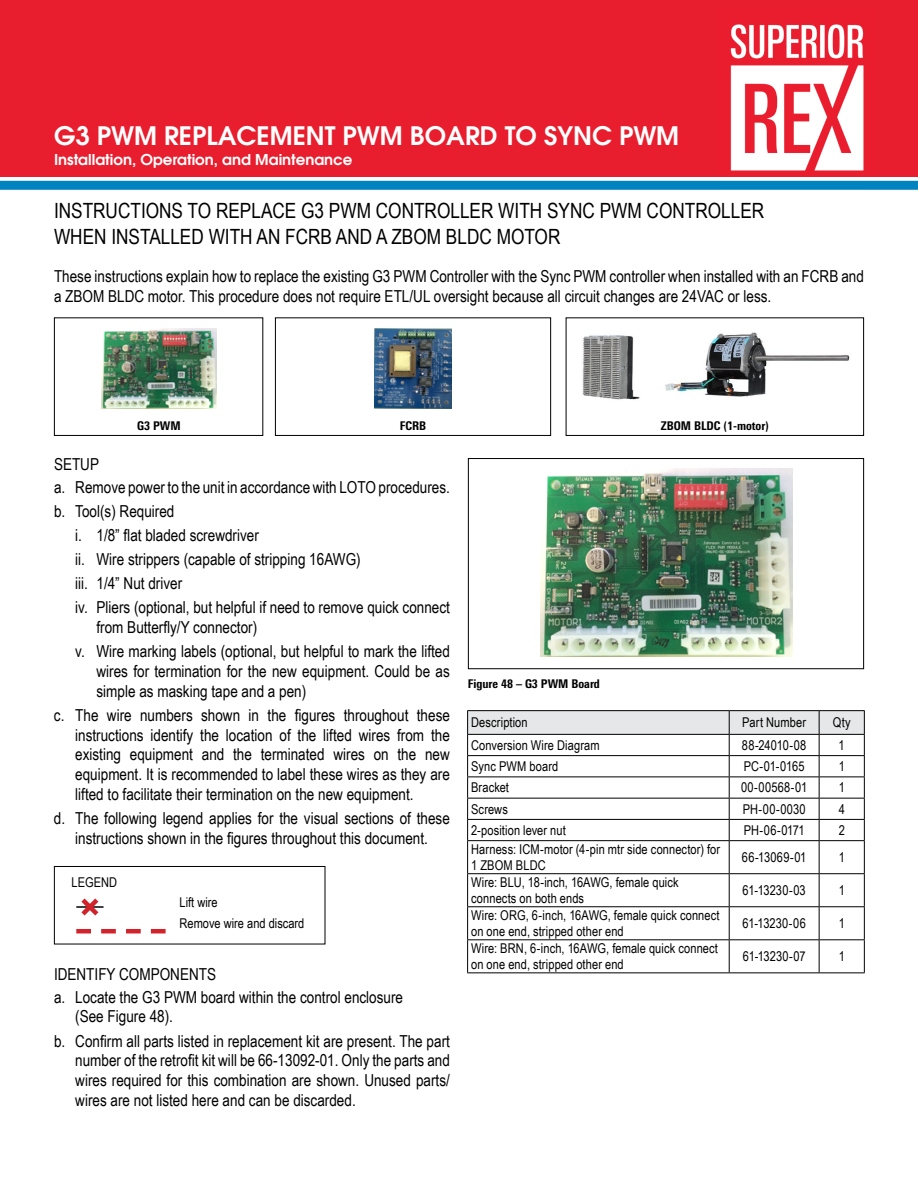
<style>
.page{position:relative;width:918px;height:1188px;background:#fff}
.page>*{position:absolute;margin:0;border:0;box-sizing:border-box;transform-origin:0 0}
.t1{font:600 25.5px "Avant Garde";color:#fff}
.t2{font:21px/25.2px "Arial Narrow";color:#000}
.t3{font:16.5px/19.8px "Arial Narrow";color:#000}
.t4{font:600 15px "Avant Garde";color:#fff}
.t5{font:13.5px/16.2px "Arial Narrow";letter-spacing:.005em;color:#000}
.t6{font:800 condensed 12px "LT Univers";color:#000}
</style>
<div class="page">
<div style="left:0;top:0;width:918px;height:177px;background:#e81d2d"></div>
<img style="left:730px;top:24px;width:134px;height:147px">
<div style="left:0;top:181px;width:918px;height:9px;background:#0083bf"></div>
<hr style="left:467px;top:710px;width:262px;height:1px;background:#000">
<hr style="left:729px;top:710px;width:90px;height:1px;background:#000">
<hr style="left:819px;top:710px;width:46px;height:1px;background:#000">
<svg style="left:467px;top:711px;width:398px;height:129px"></svg>
<hr style="left:467px;top:840px;width:262px;height:1px;background:#000">
<hr style="left:467px;top:841px;width:1px;height:32px;background:#000">
<hr style="left:729px;top:840px;width:90px;height:1px;background:#000">
<hr style="left:729px;top:841px;width:1px;height:32px;background:#000">
<hr style="left:819px;top:840px;width:46px;height:1px;background:#000">
<hr style="left:819px;top:841px;width:1px;height:32px;background:#000">
<hr style="left:864px;top:841px;width:1px;height:32px;background:#000">
<hr style="left:467px;top:873px;width:262px;height:1px;background:#000">
<hr style="left:467px;top:874px;width:1px;height:32px;background:#000">
<hr style="left:729px;top:873px;width:90px;height:1px;background:#000">
<hr style="left:729px;top:874px;width:1px;height:32px;background:#000">
<hr style="left:819px;top:873px;width:46px;height:1px;background:#000">
<hr style="left:819px;top:874px;width:1px;height:32px;background:#000">
<hr style="left:864px;top:874px;width:1px;height:32px;background:#000">
<hr style="left:467px;top:906px;width:262px;height:1px;background:#000">
<hr style="left:467px;top:907px;width:1px;height:32px;background:#000">
<hr style="left:729px;top:906px;width:90px;height:1px;background:#000">
<hr style="left:729px;top:907px;width:1px;height:32px;background:#000">
<hr style="left:819px;top:906px;width:46px;height:1px;background:#000">
<hr style="left:819px;top:907px;width:1px;height:32px;background:#000">
<hr style="left:864px;top:907px;width:1px;height:32px;background:#000">
<hr style="left:467px;top:939px;width:262px;height:1px;background:#000">
<hr style="left:467px;top:940px;width:1px;height:32px;background:#000">
<hr style="left:729px;top:939px;width:90px;height:1px;background:#000">
<hr style="left:729px;top:940px;width:1px;height:32px;background:#000">
<hr style="left:819px;top:939px;width:46px;height:1px;background:#000">
<hr style="left:819px;top:940px;width:1px;height:32px;background:#000">
<hr style="left:864px;top:940px;width:1px;height:32px;background:#000">
<hr style="left:467px;top:972px;width:262px;height:1px;background:#000">
<hr style="left:729px;top:972px;width:90px;height:1px;background:#000">
<hr style="left:819px;top:972px;width:46px;height:1px;background:#000">
<img style="left:582px;top:335px;width:58px;height:65px">
<img style="left:665px;top:332px;width:185px;height:66px">
<img style="left:540px;top:469px;width:253px;height:188px">
<div style="left:468px;top:458px;width:396px;height:211px;border:1px solid #000"></div>
<svg style="left:76px;top:929px;width:90px;height:4px"></svg>
<hr style="left:76px;top:906px;width:28px;height:2px;background:#000">
<svg style="left:77px;top:898px;width:26px;height:18px"></svg>
<div style="left:54px;top:866px;width:271px;height:78px;border:1px solid #000"></div>
<img style="left:102px;top:329px;width:114px;height:79px">
<div style="left:54px;top:317px;width:209px;height:119px;border:1px solid #000"></div>
<div style="left:275px;top:317px;width:276px;height:119px;border:1px solid #000"></div>
<div style="left:566px;top:317px;width:298px;height:119px;border:1px solid #000"></div>
<img style="left:375px;top:329px;width:77px;height:79px">
<h1 class="t1" style="left:54px;top:119px;width:627px">G3 PWM REPLACEMENT PWM BOARD TO SYNC PWM</h1>
<p class="t4" style="left:54px;top:150px;width:300px">Installation, Operation, and Maintenance</p>
<p class="t2" style="left:54px;top:198px;width:712px">INSTRUCTIONS TO REPLACE G3 PWM CONTROLLER WITH SYNC PWM CONTROLLER<br>WHEN INSTALLED WITH AN FCRB AND A ZBOM BLDC MOTOR</p>
<p class="t3" style="left:54px;top:265px;width:812px">These instructions explain how to replace the existing G3 PWM Controller with the Sync PWM controller when installed with an FCRB and a ZBOM BLDC motor. This procedure does not require ETL/UL oversight because all circuit changes are 24VAC or less.</p>
<p class="t3" style="left:54px;top:454px;width:47px">SETUP</p>
<p class="t6" style="left:137px;top:418px;width:45px">G3 PWM</p>
<p class="t6" style="left:400px;top:418px;width:28px">FCRB</p>
<p class="t6" style="left:661px;top:418px;width:109px">ZBOM BLDC (1-motor)</p>
<p class="t3" style="left:54px;top:477px;width:395px">a. Remove power to the unit in accordance with LOTO procedures.</p>
<p class="t3" style="left:54px;top:501px;width:122px">b. Tool(s) Required</p>
<p class="t3" style="left:75px;top:525px;width:185px">i. 1/8” flat bladed screwdriver</p>
<p class="t3" style="left:75px;top:549px;width:287px">ii. Wire strippers (capable of stripping 16AWG)</p>
<p class="t3" style="left:75px;top:573px;width:108px">iii. 1/4” Nut driver</p>
<p class="t3" style="left:75px;top:597px;width:376px">iv. Pliers (optional, but helpful if need to remove quick connect</p>
<p class="t3" style="left:75px;top:615px;width:376px;line-height:24px;text-indent:21px">from Butterfly/Y connector)<br>v. Wire marking labels (optional, but helpful to mark the lifted</p>
<p class="t3" style="left:97px;top:661px;width:355px">wires for termination for the new equipment. Could be as simple as masking tape and a pen)</p>
<p class="t3" style="left:75px;top:704px;width:376px;text-align:justify;text-indent:-21px">c. The wire numbers shown in the figures throughout these instructions identify the location of the lifted wires from the existing equipment and the terminated wires on the new equipment. It is recommended to label these wires as they are lifted to facilitate their termination on the new equipment.</p>
<p class="t3" style="left:54px;top:808px;width:397px;text-align:center">d. The following legend applies for the visual sections of these instructions shown in the figures throughout this document.</p>
<p class="t5" style="left:72px;top:873px;width:47px">LEGEND</p>
<p class="t5" style="left:180px;top:892px;width:126px;line-height:20.4px">Lift wire<br>Remove wire and discard</p>
<p class="t3" style="left:54px;top:962px;width:351px;line-height:22.8px">IDENTIFY COMPONENTS<br>a. Locate the G3 PWM board within the control enclosure</p>
<p class="t3" style="left:54px;top:1004px;width:397px;line-height:24px;text-indent:21px">(See Figure 48).<br>b. Confirm all parts listed in replacement kit are present. The part</p>
<p class="t3" style="left:75px;top:1050px;width:376px;text-align:justify">number of the retrofit kit will be 66-13092-01. Only the parts and wires required for this combination are shown. Unused parts/ wires are not listed here and can be discarded.</p>
<p class="t6" style="left:468px;top:677px;width:133px">Figure 48 – G3 PWM Board</p>
<p class="t5" style="left:471px;top:714px;width:58px">Description</p>
<p class="t5" style="left:742px;top:714px;width:65px">Part Number</p>
<p class="t5" style="left:833px;top:714px;width:19px">Qty</p>
<p class="t5" style="left:471px;top:737px;width:130px">Conversion Wire Diagram</p>
<p class="t5" style="left:742px;top:737px;width:66px">88-24010-08</p>
<p class="t5" style="left:839px;top:737px;width:8px">1</p>
<p class="t5" style="left:471px;top:758px;width:89px">Sync PWM board</p>
<p class="t5" style="left:744px;top:758px;width:62px">PC-01-0165</p>
<p class="t5" style="left:839px;top:758px;width:8px">1</p>
<p class="t5" style="left:471px;top:779px;width:39px">Bracket</p>
<p class="t5" style="left:741px;top:779px;width:68px">00-00568-01</p>
<p class="t5" style="left:839px;top:779px;width:8px">1</p>
<p class="t5" style="left:471px;top:800px;width:38px">Screws</p>
<p class="t5" style="left:743px;top:800px;width:64px">PH-00-0030</p>
<p class="t5" style="left:839px;top:800px;width:8px">4</p>
<p class="t5" style="left:471px;top:822px;width:96px">2-position lever nut</p>
<p class="t5" style="left:744px;top:822px;width:63px">PH-06-0171</p>
<p class="t5" style="left:839px;top:822px;width:8px">2</p>
<p class="t5" style="left:471px;top:841px;width:251px">Harness: ICM-motor (4-pin mtr side connector) for<br>1 ZBOM BLDC</p>
<p class="t5" style="left:742px;top:849px;width:66px">66-13069-01</p>
<p class="t5" style="left:839px;top:849px;width:8px">1</p>
<p class="t5" style="left:471px;top:874px;width:209px">Wire: BLU, 18-inch, 16AWG, female quick connects on both ends</p>
<p class="t5" style="left:743px;top:882px;width:65px">61-13230-03</p>
<p class="t5" style="left:839px;top:882px;width:8px">1</p>
<p class="t5" style="left:471px;top:907px;width:250px">Wire: ORG, 6-inch, 16AWG, female quick connect on one end, stripped other end</p>
<p class="t5" style="left:743px;top:915px;width:65px">61-13230-06</p>
<p class="t5" style="left:839px;top:915px;width:8px">1</p>
<p class="t5" style="left:471px;top:940px;width:248px">Wire: BRN, 6-inch, 16AWG, female quick connect on one end, stripped other end</p>
<p class="t5" style="left:743px;top:948px;width:64px">61-13230-07</p>
<p class="t5" style="left:839px;top:948px;width:8px">1</p>
</div>
